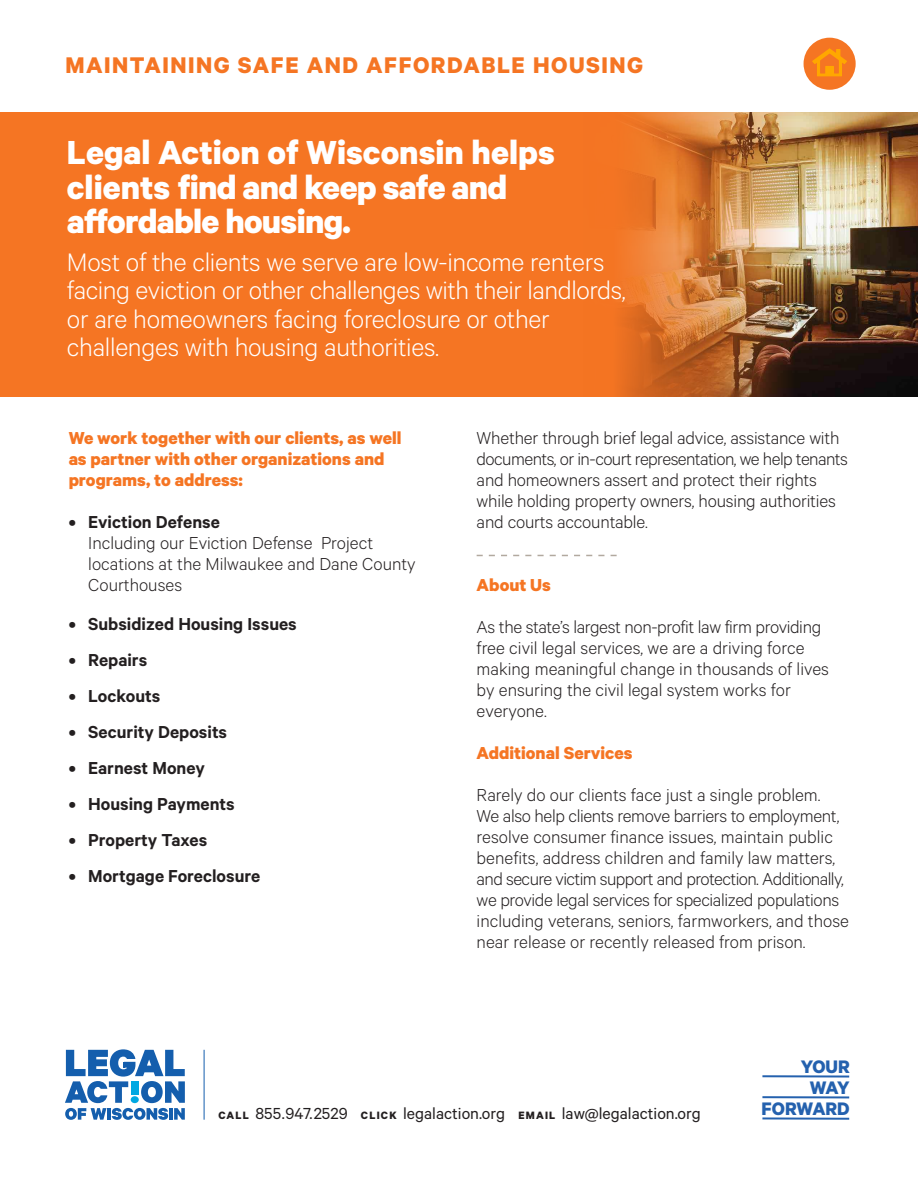
<style>
.page{position:relative;width:918px;height:1188px;background:#fff}
.page>*{position:absolute;margin:0;border:0;box-sizing:border-box;transform-origin:0 0}
.t1{font:700 37.5px "Calibre";letter-spacing:-.01em;color:#fff}
.t2{font:300 28.5px "Calibre";letter-spacing:-.01em;color:#fff}
.t3{font:700 25.5px "Calibre";letter-spacing:.06em;color:#f57523}
.t4{font:700 20.4px "Calibre";letter-spacing:-.005em;color:#2461ae}
.t5{font:300 19.5px/21px "Calibre";letter-spacing:-.005em;color:#231f20}
.t6{font:600 19.5px "Calibre";color:#231f20}
.t7{font:700 19.5px "Calibre";color:#f57523}
.t8{font:18px "Calibre";color:#231f20}
.s1{font-weight:700;font-size:12px}
</style>
<div class="page">
<div style="left:0;top:112px;width:918px;height:285px;background:#f57523"></div>
<img style="left:620px;top:112px;width:298px;height:285px">
<div style="left:804px;top:38px;width:52px;height:52px;background:#f57523;border-radius:50%"></div>
<svg style="left:812px;top:48px;width:35px;height:28px"></svg>
<hr style="left:917px;top:112px;width:1px;height:252px;background:#8dbb00">
<svg style="left:65px;top:1049px;width:120px;height:71px"></svg>
<hr style="left:204px;top:1050px;width:1px;height:70px;background:#145ead">
<hr style="left:762px;top:1075px;width:87px;height:3px;background:#2461ae">
<hr style="left:762px;top:1096px;width:87px;height:2px;background:#2461ae">
<hr style="left:762px;top:1117px;width:87px;height:3px;background:#2461ae">
<svg style="left:477px;top:555px;width:140px;height:1px"></svg>
<p class="t3" style="left:65px;top:50px;width:579px">MAINTAINING SAFE AND AFFORDABLE HOUSING</p>
<p class="t1" style="left:67px;top:130px;width:489px">Legal Action of Wisconsin helps</p>
<p class="t1" style="left:67px;top:164px;width:442px">clients find and keep safe and</p>
<p class="t1" style="left:67px;top:199px;width:285px">affordable housing.</p>
<p class="t2" style="left:67px;top:245px;width:539px">Most of the clients we serve are low-income renters</p>
<p class="t2" style="left:67px;top:274px;width:560px">facing eviction or other challenges with their landlords,</p>
<p class="t2" style="left:67px;top:302px;width:484px">or are homeowners facing foreclosure or other</p>
<p class="t2" style="left:67px;top:331px;width:374px">challenges with housing authorities.</p>
<p class="t7" style="left:69px;top:426px;width:334px">We work together with our clients, as well</p>
<p class="t7" style="left:69px;top:447px;width:317px">as partner with other organizations and</p>
<p class="t7" style="left:69px;top:468px;width:176px">programs, to address:</p>
<p class="t6" style="left:69px;top:510px;width:153px">• Eviction Defense</p>
<p class="t5" style="left:88px;top:532px;width:286px">Including our Eviction Defense Project</p>
<p class="t5" style="left:88px;top:553px;width:329px">locations at the Milwaukee and Dane County</p>
<p class="t5" style="left:88px;top:574px;width:95px">Courthouses</p>
<p class="t6" style="left:69px;top:612px;width:230px">• Subsidized Housing Issues</p>
<p class="t6" style="left:69px;top:648px;width:80px">• Repairs</p>
<p class="t6" style="left:69px;top:684px;width:93px">• Lockouts</p>
<p class="t6" style="left:69px;top:720px;width:160px">• Security Deposits</p>
<p class="t6" style="left:69px;top:756px;width:138px">• Earnest Money</p>
<p class="t6" style="left:69px;top:792px;width:168px">• Housing Payments</p>
<p class="t6" style="left:69px;top:828px;width:140px">• Property Taxes</p>
<p class="t6" style="left:69px;top:864px;width:193px">• Mortgage Foreclosure</p>
<p class="t5" style="left:477px;top:427px;width:373px">Whether through brief legal advice, assistance with documents, or in-court representation, we help tenants and homeowners assert and protect their rights while holding property owners, housing authorities and courts accountable.</p>
<p class="t7" style="left:477px;top:573px;width:76px">About Us</p>
<p class="t5" style="left:477px;top:616px;width:346px">As the state’s largest non-profit law firm providing free civil legal services, we are a driving force</p>
<p class="t5" style="left:477px;top:658px;width:354px">making meaningful change in thousands of lives</p>
<p class="t5" style="left:477px;top:679px;width:316px">by ensuring the civil legal system works for</p>
<p class="t5" style="left:477px;top:700px;width:72px">everyone.</p>
<p class="t7" style="left:477px;top:741px;width:157px">Additional Services</p>
<p class="t5" style="left:477px;top:784px;width:345px">Rarely do our clients face just a single problem.</p>
<p class="t5" style="left:477px;top:805px;width:374px">We also help clients remove barriers to employment, resolve consumer finance issues, maintain public benefits, address children and family law matters, and secure victim support and protection. Additionally, we provide legal services for specialized populations including veterans, seniors, farmworkers, and those near release or recently released from prison.</p>
<p class="t8" style="left:218px;top:1103px;width:484px"><span class="s1">CALL</span> 855.947.2529 <span class="s1">CLICK</span> legalaction.org <span class="s1">EMAIL</span> law@legalaction.org</p>
<p class="t4" style="left:801px;top:1055px;width:50px">YOUR</p>
<p class="t4" style="left:810px;top:1075px;width:41px">WAY</p>
<p class="t4" style="left:762px;top:1096px;width:90px">FORWARD</p>
</div>
